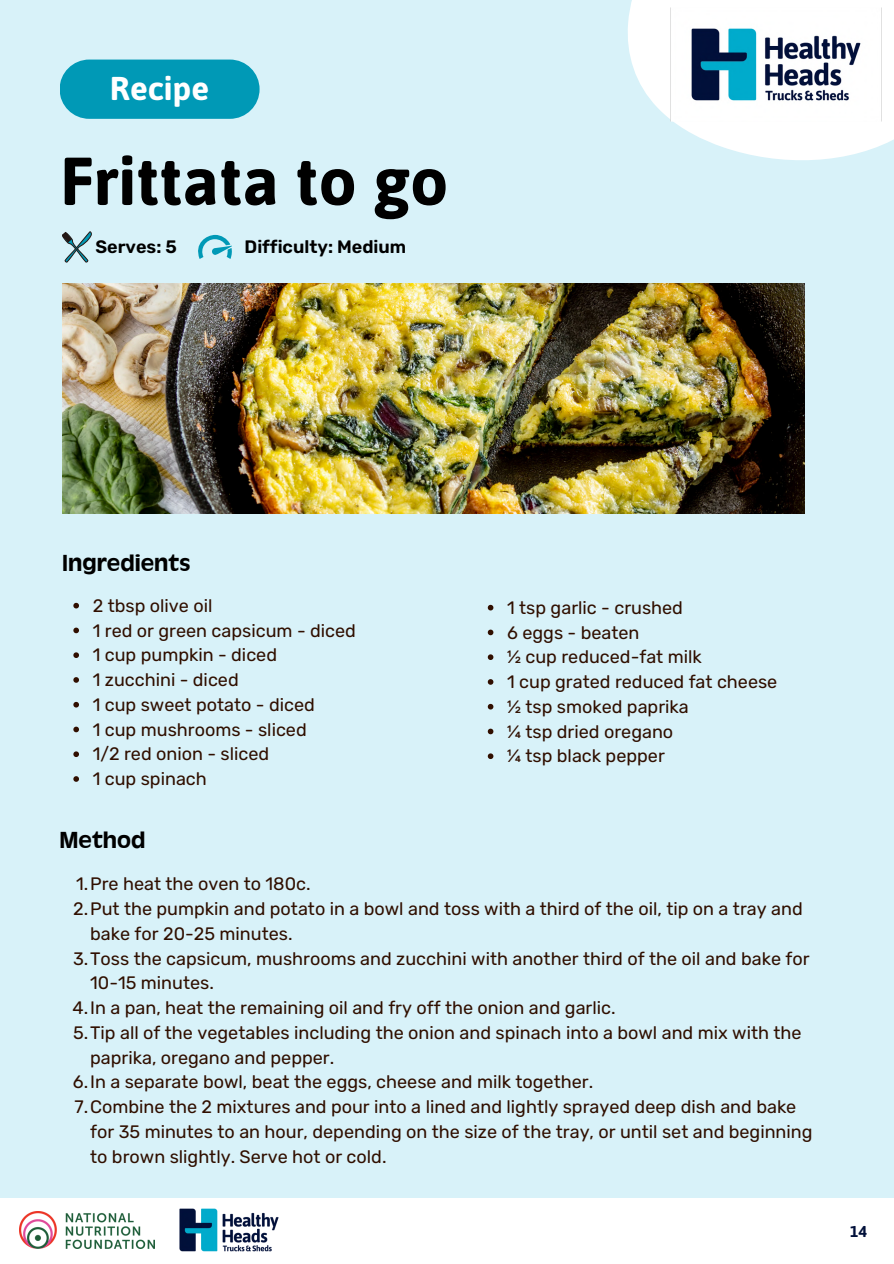
<style>
.page{position:relative;width:894px;height:1264px;background:#fff}
.page>*{position:absolute;margin:0;border:0;box-sizing:border-box;transform-origin:0 0}
.t1{font:700 67.5px "Asap";color:#000}
.t2{font:700 33px "Asap";color:#fff}
.t3{font:24px "Antique Olive";color:#000}
.t4{font:18px/24.8px "Rubik";color:#300f00}
.t5{font:600 18px "Rubik";color:#000}
.t6{font:700 15.75px "Asap";color:#01103a}
</style>
<div class="page">
<div style="left:0;top:0;width:893px;height:1263px;background:#d8f2f9"></div>
<div style="left:60px;top:60px;width:199px;height:59px;background:#0099b6;border-radius:30px"></div>
<svg style="left:62px;top:232px;width:29px;height:30px"></svg>
<svg style="left:198px;top:235px;width:34px;height:23px"></svg>
<svg style="left:628px;top:0;width:265px;height:160px"></svg>
<img style="left:668px;top:5px;width:214px;height:118px">
<img style="left:62px;top:283px;width:741px;height:230px">
<svg style="left:487px;top:605px;width:6px;height:5px"></svg>
<svg style="left:487px;top:629px;width:6px;height:6px"></svg>
<svg style="left:487px;top:654px;width:6px;height:6px"></svg>
<svg style="left:487px;top:679px;width:6px;height:5px"></svg>
<svg style="left:487px;top:704px;width:6px;height:5px"></svg>
<svg style="left:487px;top:728px;width:6px;height:6px"></svg>
<svg style="left:487px;top:753px;width:6px;height:6px"></svg>
<svg style="left:73px;top:603px;width:6px;height:5px"></svg>
<svg style="left:73px;top:627px;width:6px;height:6px"></svg>
<svg style="left:73px;top:652px;width:6px;height:6px"></svg>
<svg style="left:73px;top:677px;width:6px;height:5px"></svg>
<svg style="left:73px;top:702px;width:6px;height:5px"></svg>
<svg style="left:73px;top:726px;width:6px;height:6px"></svg>
<svg style="left:73px;top:751px;width:6px;height:6px"></svg>
<svg style="left:73px;top:776px;width:6px;height:5px"></svg>
<div style="left:0;top:1197px;width:893px;height:66px;background:#fff"></div>
<img style="left:19px;top:1211px;width:135px;height:37px">
<img style="left:167px;top:1197px;width:124px;height:55px">
<h2 class="t2" style="left:110px;top:69px;width:101px">Recipe</h2>
<h1 class="t1" style="left:60px;top:142px;width:390px">Frittata to go</h1>
<p class="t5" style="left:95px;top:236px;width:83px">Serves: 5</p>
<p class="t5" style="left:244px;top:236px;width:163px">Difficulty: Medium</p>
<h3 class="t3" style="left:62px;top:554px;width:130px">Ingredients</h3>
<p class="t4" style="left:93px;top:593px;width:265px">2 tbsp olive oil<br>1 red or green capsicum - diced<br>1 cup pumpkin - diced<br>1 zucchini - diced<br>1 cup sweet potato - diced<br>1 cup mushrooms - sliced<br>1/2 red onion - sliced<br>1 cup spinach</p>
<h3 class="t3" style="left:60px;top:831px;width:88px">Method</h3>
<p class="t4" style="left:507px;top:595px;width:272px">1 tsp garlic - crushed<br>6 eggs - beaten<br>½ cup reduced-fat milk<br>1 cup grated reduced fat cheese ½ tsp smoked paprika<br>¼ tsp dried oregano<br>¼ tsp black pepper</p>
<p class="t4" style="left:76px;top:871px;width:236px">1.Pre heat the oven to 180c.</p>
<p class="t4" style="left:73px;top:896px;width:730px">2.Put the pumpkin and potato in a bowl and toss with a third of the oil, tip on a tray and</p>
<p class="t4" style="left:90px;top:921px;width:204px">bake for 20-25 minutes.</p>
<p class="t4" style="left:73px;top:946px;width:738px">3.Toss the capsicum, mushrooms and zucchini with another third of the oil and bake for</p>
<p class="t4" style="left:90px;top:970px;width:125px">10-15 minutes.</p>
<p class="t4" style="left:73px;top:995px;width:544px">4.In a pan, heat the remaining oil and fry off the onion and garlic.</p>
<p class="t4" style="left:73px;top:1020px;width:729px">5.Tip all of the vegetables including the onion and spinach into a bowl and mix with the</p>
<p class="t4" style="left:90px;top:1045px;width:245px">paprika, oregano and pepper.</p>
<p class="t4" style="left:73px;top:1069px;width:521px">6.In a separate bowl, beat the eggs, cheese and milk together.</p>
<p class="t4" style="left:75px;top:1094px;width:723px">7.Combine the 2 mixtures and pour into a lined and lightly sprayed deep dish and bake</p>
<p class="t4" style="left:90px;top:1119px;width:723px">for 35 minutes to an hour, depending on the size of the tray, or until set and beginning</p>
<p class="t4" style="left:90px;top:1144px;width:298px">to brown slightly. Serve hot or cold.</p>
<p class="t6" style="left:849px;top:1221px;width:18px">14</p>
</div>
